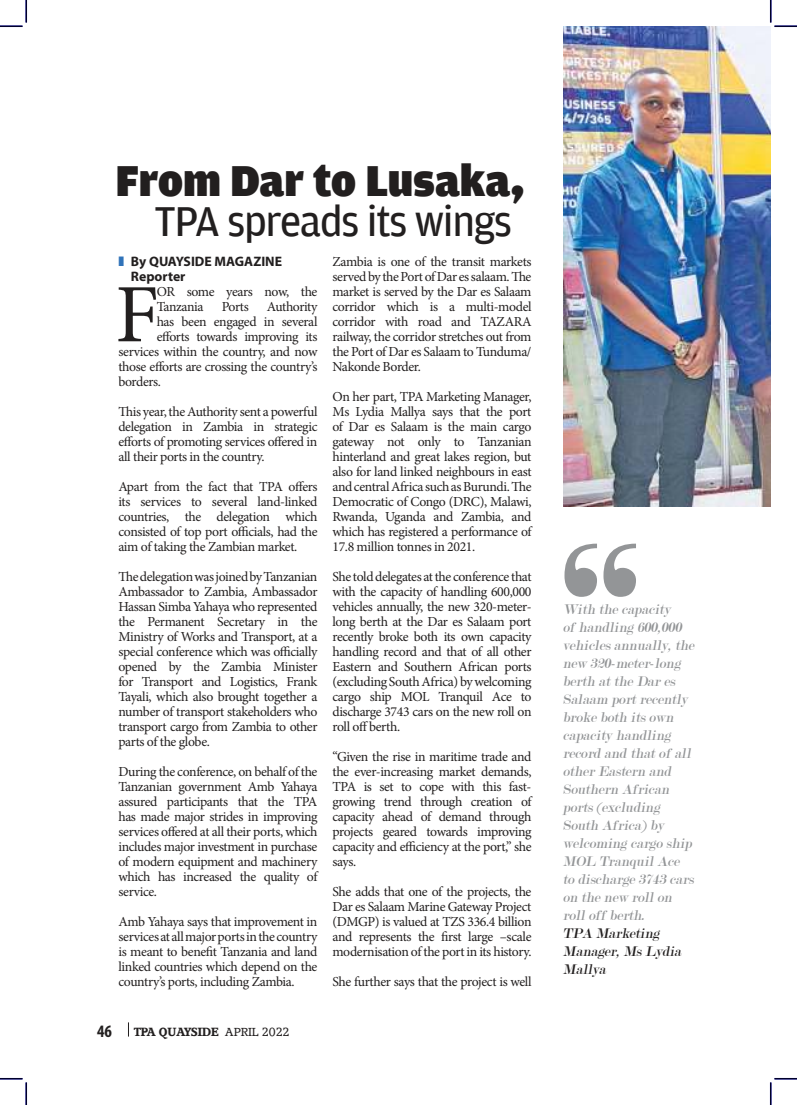
<style>
.page{position:relative;width:797px;height:1105px;background:#fff}
.page>*{position:absolute;margin:0;border:0;box-sizing:border-box;transform-origin:0 0}
.t1{font:83px "Minion Pro";color:#221f1f}
.t2{font:900 45.5px "Amplitude";color:#221f1f}
.t3{font:43.88px "Amplitude";letter-spacing:-.03em;color:#221f1f}
.t4{font:700 condensed 17.5px "Myriad Pro";color:#221f1f}
.t5{font:italic 15px/18px "Modern";color:#939597}
.t6{font:italic 15px/18px "Modern";color:#221f1f}
.t7{font:13.75px/15px "Minion Pro";letter-spacing:-.03em;color:#221f1f;text-align:justify}
.t8{font:700 13.75px/15px "Myriad Pro";color:#221f1f}
.t9{font:700 11.25px "Accolade";color:#221f1f}
.s1{color:#3073b9}
.s2{font-family:"Accolade Serial";font-weight:400}
</style>
<div class="page">
<svg style="left:128px;top:1022px;width:1px;height:14px"></svg>
<img style="left:563px;top:26px;width:207px;height:480px">
<svg style="left:564px;top:544px;width:72px;height:53px"></svg>
<svg style="left:0;top:0;width:27px;height:27px"></svg>
<svg style="left:0;top:1078px;width:27px;height:27px"></svg>
<svg style="left:770px;top:0;width:27px;height:27px"></svg>
<svg style="left:770px;top:1078px;width:27px;height:27px"></svg>
<h2 class="t2" style="left:116px;top:161px;width:410px">From Dar to Lusaka,</h2>
<h3 class="t3" style="left:154px;top:203px;width:359px">TPA spreads its wings</h3>
<p class="t8" style="left:131px;top:255px;width:153px;text-indent:-12px"><span class="s1">❚</span> By QUAYSIDE MAGAZINE<br>Reporter</p>
<h1 class="t1" style="left:115px;top:282px;width:45px">F</h1>
<p class="t7" style="left:157px;top:286px;width:162px">OR some years now, the<br>Tanzania</p>
<p class="t7" style="left:222px;top:301px;width:29px">Ports</p>
<p class="t7" style="left:267px;top:301px;width:52px">Authority</p>
<p class="t7" style="left:157px;top:316px;width:162px">has been engaged in several</p>
<p class="t7" style="left:157px;top:331px;width:162px">efforts towards improving its</p>
<p class="t7" style="left:118px;top:346px;width:200px">services within the country, and now</p>
<p class="t7" style="left:118px;top:361px;width:200px">those efforts are crossing the country’s</p>
<p class="t7" style="left:118px;top:376px;width:44px">borders.</p>
<p class="t7" style="left:118px;top:406px;width:200px">This year, the Authority sent a powerful delegation in Zambia in strategic efforts of promoting services offered in all their ports in the country.</p>
<p class="t7" style="left:118px;top:481px;width:200px">Apart from the fact that TPA offers its services to several land-linked countries, the delegation which consisted of top port officials, had the aim of taking the Zambian market.</p>
<p class="t7" style="left:118px;top:571px;width:200px">The delegation was joined by Tanzanian Ambassador to Zambia, Ambassador Hassan Simba Yahaya who represented the Permanent Secretary in the Ministry of Works and Transport, at a special conference which was officially opened by the Zambia Minister for Transport and Logistics, Frank Tayali, which also brought together a number of transport stakeholders who transport cargo from Zambia to other parts of the globe.</p>
<p class="t7" style="left:118px;top:766px;width:200px">During the conference, on behalf of the Tanzanian government Amb Yahaya assured participants that the TPA has made major strides in improving services offered at all their ports, which includes major investment in purchase of modern equipment and machinery which has increased the quality of service.</p>
<p class="t7" style="left:118px;top:916px;width:200px">Amb Yahaya says that improvement in services at all major ports in the country is meant to benefit Tanzania and land linked countries which depend on the country’s ports, including Zambia.</p>
<p class="t7" style="left:332px;top:256px;width:200px">Zambia is one of the transit markets served by the Port of Dar es salaam. The market is served by the Dar es Salaam corridor which is a multi-model corridor with road and TAZARA railway, the corridor stretches out from the Port of Dar es Salaam to Tunduma/ Nakonde Border.</p>
<p class="t7" style="left:332px;top:391px;width:200px">On her part, TPA Marketing Manager, Ms Lydia Mallya says that the port of Dar es Salaam is the main cargo gateway not only to Tanzanian hinterland and great lakes region, but also for land linked neighbours in east and central Africa such as Burundi. The Democratic of Congo (DRC), Malawi, Rwanda, Uganda and Zambia, and which has registered a performance of 17.8 million tonnes in 2021.</p>
<p class="t7" style="left:332px;top:571px;width:200px">She told delegates at the conference that with the capacity of handling 600,000 vehicles annually, the new 320-meter&shy;long berth at the Dar es Salaam port recently broke both its own capacity handling record and that of all other Eastern and Southern African ports (excluding South Africa) by welcoming cargo ship MOL Tranquil Ace to discharge 3743 cars on the new roll on roll off berth.</p>
<p class="t7" style="left:332px;top:751px;width:200px">“Given the rise in maritime trade and the ever-increasing market demands, TPA is set to cope with this fast&shy;growing trend through creation of capacity ahead of demand through projects geared towards improving capacity and efficiency at the port,” she says.</p>
<p class="t7" style="left:332px;top:886px;width:200px">She adds that one of the projects, the Dar es Salaam Marine Gateway Project (DMGP) is valued at TZS 336.4 billion and represents the first large –scale modernisation of the port in its history.</p>
<p class="t7" style="left:332px;top:976px;width:200px">She further says that the project is well</p>
<p class="t4" style="left:97px;top:1020px;width:16px">46</p>
<p class="t9" style="left:134px;top:1024px;width:157px">TPA QUAYSIDE <span class="s2">APRIL 2022</span></p>
<p class="t5" style="left:562px;top:600px;width:136px">With the cap acity<br>of handling 600,000 vehicles annually, the new 320-meter-long berth at the Dar es<br>Salaam port recently broke both its own cap acity handling record and that of all other Eastern and<br>Southern African<br>p orts (excluding<br>South Africa) by welcoming cargo ship<br>MOL Tranquil Ace to discharge 3743 cars on the new roll on roll off berth.</p>
<p class="t6" style="left:563px;top:924px;width:122px">TPA Marketing<br>Manager, Ms Lydia<br>Mallya</p>
</div>
